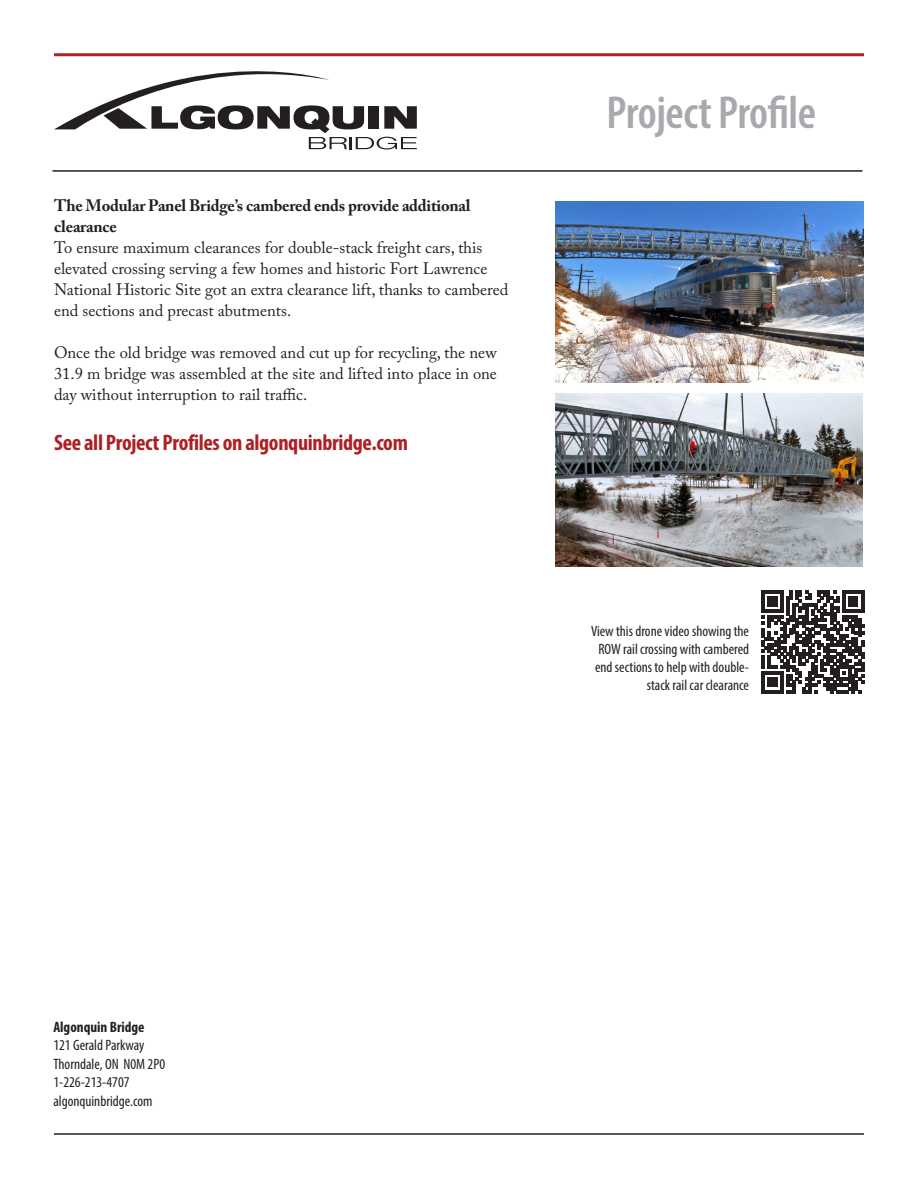
<style>
.page{position:relative;width:918px;height:1188px;background:#fff}
.page>*{position:absolute;margin:0;border:0;box-sizing:border-box;transform-origin:0 0}
.Profile{font:600 condensed 46.5px "Myriad Pro";letter-spacing:-.01em;color:#a8a9ad}
.Header_Red_2{font:700 condensed 22.5px "Myriad Pro";letter-spacing:-.015em;color:#ad2126}
.copy{font:16.5px/21px "Adobe Caslon Pro";color:#231f20}
.Sub_2{font:700 16.5px/21px "Adobe Caslon Pro";letter-spacing:-.015em;color:#231f20}
.t1{font:condensed 15px/18px "Myriad Pro";color:#231f20}
.s1{font-weight:700}
</style>
<div class="page">
<hr style="left:54px;top:1133px;width:810px;height:2px;background:#231f20">
<hr style="left:52px;top:170px;width:810px;height:2px;background:#231f20">
<hr style="left:54px;top:53px;width:810px;height:3px;background:#ad2126">
<svg style="left:54px;top:71px;width:363px;height:78px"></svg>
<img style="left:555px;top:201px;width:309px;height:181px">
<img style="left:555px;top:394px;width:307px;height:173px">
<svg style="left:762px;top:591px;width:102px;height:102px"></svg>
<p class="Sub_2" style="left:54px;top:195px;width:418px">The Modular Panel Bridge’s cambered ends provide additional clearance</p>
<p class="copy" style="left:54px;top:237px;width:456px">To ensure maximum clearances for double-stack freight cars, this elevated crossing serving a few homes and historic Fort Lawrence National Historic Site got an extra clearance lift, thanks to cambered end sections and precast abutments.</p>
<p class="copy" style="left:54px;top:342px;width:445px;text-align:justify">Once the old bridge was removed and cut up for recycling, the new 31.9 m bridge was assembled at the site and lifted into place in one day without interruption to rail traffic.</p>
<p class="Header_Red_2" style="left:54px;top:429px;width:355px">See all Project Profiles on algonquinbridge.com</p>
<p class="Profile" style="left:607px;top:84px;width:211px">Project Profile</p>
<p class="t1" style="left:591px;top:622px;width:160px;text-align:right">View this drone video showing the<br>ROW rail crossing with cambered end sections to help with double&shy;stack rail car clearance</p>
<p class="t1" style="left:53px;top:1017px;width:93px;line-height:18.6px"><span class="s1">Algonquin Bridge<br></span>121 Gerald Parkway</p>
<p class="t1" style="left:53px;top:1055px;width:113px">Thorndale, ON N0M 2P0</p>
<p class="t1" style="left:53px;top:1073px;width:78px">1-226-213-4707</p>
<p class="t1" style="left:53px;top:1092px;width:101px">algonquinbridge.com</p>
</div>
